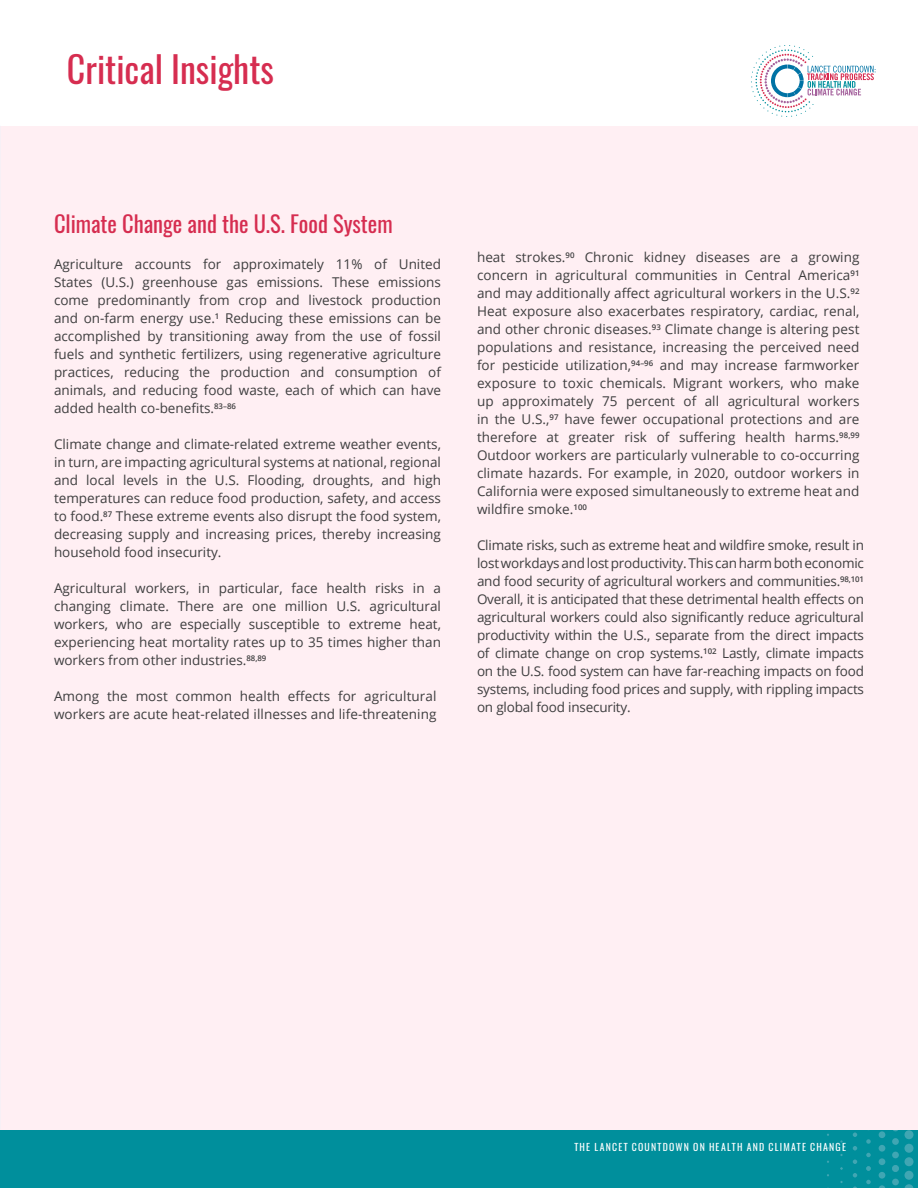
<style>
.page{position:relative;width:918px;height:1188px;background:#fff}
.page>*{position:absolute;margin:0;border:0;box-sizing:border-box;transform-origin:0 0}
.t1{font:36px "Oswald";color:#d62d50}
.Header_1{font:22.5px "Oswald";color:#d62d50}
.text_9_12_space{font:13.5px/18px "Open Sans";color:#3e3e3f;text-align:justify}
.t2{font:9.75px "Oswald";letter-spacing:.125em;color:#fff}
</style>
<div class="page">
<div style="left:0;top:1130px;width:918px;height:58px;background:#008f9c"></div>
<div style="left:892px;top:1125px;width:7px;height:6px;background:#40a6b3;border-radius:50%"></div>
<div style="left:892px;top:1138px;width:7px;height:7px;background:#40a6b3;border-radius:50%"></div>
<div style="left:892px;top:1152px;width:7px;height:6px;background:#40a6b3;border-radius:50%"></div>
<div style="left:879px;top:1131px;width:6px;height:7px;background:#40a6b3;border-radius:50%"></div>
<div style="left:879px;top:1145px;width:6px;height:7px;background:#40a6b3;border-radius:50%"></div>
<div style="left:879px;top:1158px;width:6px;height:7px;background:#40a6b3;border-radius:50%"></div>
<svg style="left:866px;top:1139px;width:5px;height:5px"></svg>
<svg style="left:866px;top:1153px;width:5px;height:4px"></svg>
<svg style="left:853px;top:1132px;width:4px;height:5px"></svg>
<svg style="left:853px;top:1146px;width:4px;height:4px"></svg>
<svg style="left:853px;top:1160px;width:4px;height:4px"></svg>
<svg style="left:904px;top:1130px;width:10px;height:58px"></svg>
<div style="left:892px;top:1165px;width:7px;height:7px;background:#40a6b3;border-radius:50%"></div>
<div style="left:892px;top:1179px;width:7px;height:6px;background:#40a6b3;border-radius:50%"></div>
<div style="left:879px;top:1172px;width:6px;height:7px;background:#40a6b3;border-radius:50%"></div>
<svg style="left:879px;top:1185px;width:6px;height:3px"></svg>
<svg style="left:866px;top:1166px;width:5px;height:5px"></svg>
<svg style="left:866px;top:1180px;width:5px;height:4px"></svg>
<svg style="left:853px;top:1173px;width:4px;height:5px"></svg>
<div style="left:0;top:126px;width:918px;height:1004px;background:#ffeff3"></div>
<svg style="left:751px;top:45px;width:125px;height:72px"></svg>
<p class="t1" style="left:67px;top:45px;width:208px">Critical Insights</p>
<p class="Header_1" style="left:54px;top:209px;width:340px">Climate Change and the U.S. Food System</p>
<p class="text_9_12_space" style="left:54px;top:255px;width:389px">Agriculture accounts for approximately 11% of United States (U.S.) greenhouse gas emissions. These emissions come predominantly from crop and livestock production and on-farm energy use.<sup>1</sup> Reducing these emissions can be accomplished by transitioning away from the use of fossil fuels and synthetic fertilizers, using regenerative agriculture practices, reducing the production and consumption of animals, and reducing food waste, each of which can have added health co-benefits.<sup>83–86</sup></p>
<p class="text_9_12_space" style="left:54px;top:435px;width:389px">Climate change and climate-related extreme weather events, in turn, are impacting agricultural systems at national, regional and local levels in the U.S. Flooding, droughts, and high temperatures can reduce food production, safety, and access to food.<sup>87</sup> These extreme events also disrupt the food system, decreasing supply and increasing prices, thereby increasing household food insecurity.</p>
<p class="text_9_12_space" style="left:54px;top:579px;width:389px">Agricultural workers, in particular, face health risks in a changing climate. There are one million U.S. agricultural workers, who are especially susceptible to extreme heat, experiencing heat mortality rates up to 35 times higher than workers from other industries.<sup>88,89</sup></p>
<p class="text_9_12_space" style="left:54px;top:687px;width:384px">Among the most common health effects for agricultural workers are acute heat-related illnesses and life-threatening</p>
<p class="text_9_12_space" style="left:477px;top:248px;width:384px">heat strokes.<sup>90</sup> Chronic kidney diseases are a growing concern in agricultural communities in Central America<sup>91 </sup>and may additionally affect agricultural workers in the U.S.<sup>92<br></sup>Heat exposure also exacerbates respiratory, cardiac, renal, and other chronic diseases.<sup>93</sup> Climate change is altering pest populations and resistance, increasing the perceived need for pesticide utilization,<sup>94–96</sup> and may increase farmworker exposure to toxic chemicals. Migrant workers, who make up approximately 75 percent of all agricultural workers in the U.S.,<sup>97</sup> have fewer occupational protections and are therefore at greater risk of suffering health harms.<sup>98,99<br></sup>Outdoor workers are particularly vulnerable to co-occurring climate hazards. For example, in 2020, outdoor workers in California were exposed simultaneously to extreme heat and wildfire smoke.<sup>100</sup></p>
<p class="text_9_12_space" style="left:477px;top:536px;width:389px">Climate risks, such as extreme heat and wildfire smoke, result in lost workdays and lost productivity. This can harm both economic and food security of agricultural workers and communities.<sup>98,101<br></sup>Overall, it is anticipated that these detrimental health effects on agricultural workers could also significantly reduce agricultural productivity within the U.S., separate from the direct impacts of climate change on crop systems.<sup>102</sup> Lastly, climate impacts on the U.S. food system can have far-reaching impacts on food systems, including food prices and supply, with rippling impacts on global food insecurity.</p>
<p class="t2" style="left:574px;top:1141px;width:273px">THE LANCET COUNTDOWN ON HEALTH AND CLIMATE CHANGE</p>
</div>
